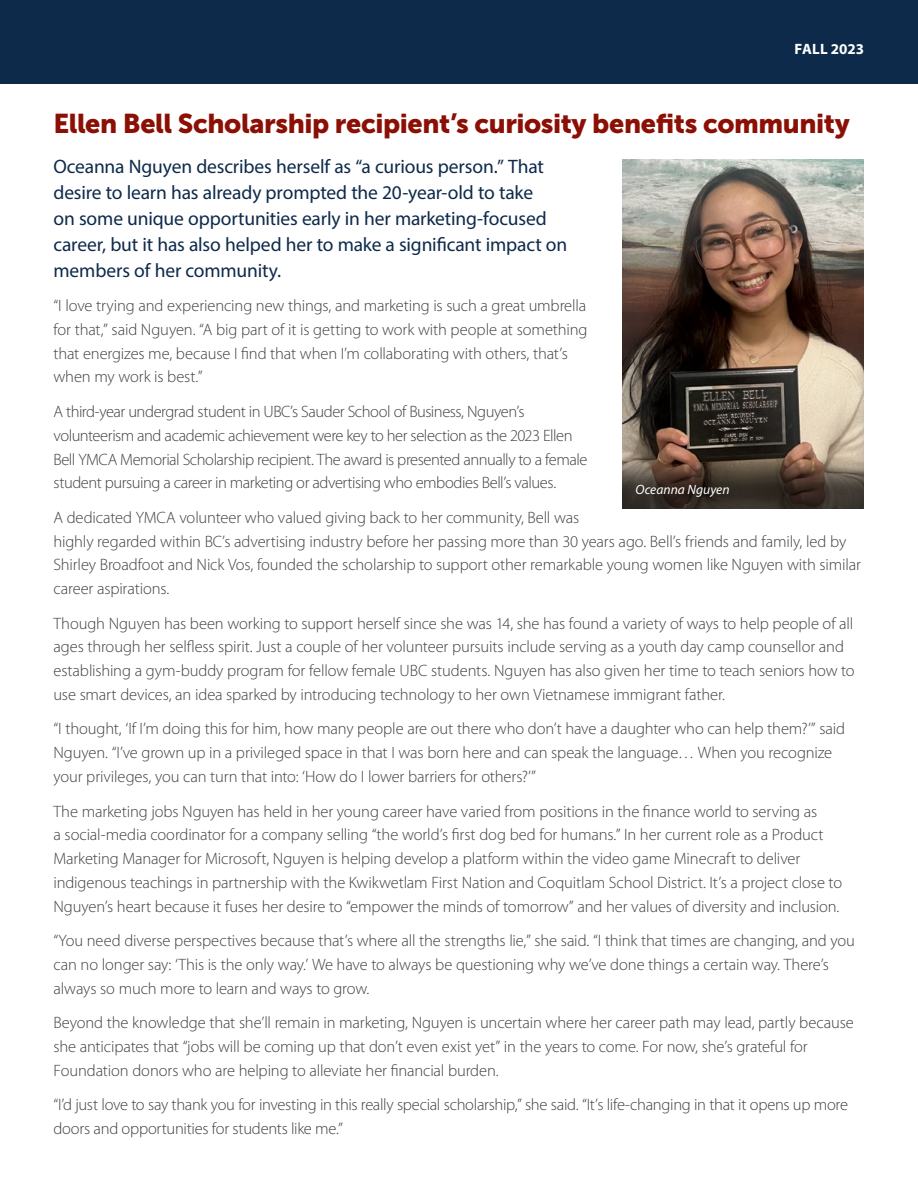
<style>
.page{position:relative;width:918px;height:1188px;background:#fff}
.page>*{position:absolute;margin:0;border:0;box-sizing:border-box;transform-origin:0 0}
.t1{font:27px "Museo Sans 900";letter-spacing:-.015em;color:#8b0f04}
.P2{font:19.5px/26px "Myriad Pro";letter-spacing:-.01em;color:#0e2a4b}
.P2-2{font:300 16.5px/23.7px "Myriad Pro";letter-spacing:-.01em;color:#414042}
.P2-3{font:300 16.5px/23.7px "Myriad Pro";letter-spacing:-.03em;color:#414042}
.t2{font:700 15px "Myriad Pro";color:#fff}
.t3{font:italic 13.5px "Myriad Pro";letter-spacing:.005em;color:#fff}
</style>
<div class="page">
<div style="left:0;top:0;width:918px;height:83px;background:#0e2a4b"></div>
<img style="left:623px;top:160px;width:241px;height:299px">
<svg style="left:623px;top:459px;width:241px;height:49px"></svg>
<p class="t2" style="left:794px;top:39px;width:71px">FALL 2023</p>
<h2 class="t1" style="left:53px;top:108px;width:798px">Ellen Bell Scholarship recipient’s curiosity benefits community</h2>
<p class="P2" style="left:53px;top:153px;width:515px">Oceanna Nguyen describes herself as “a curious person.” That desire to learn has already prompted the 20-year-old to take<br>on some unique opportunities early in her marketing-focused career, but it has also helped her to make a significant impact on members of her community.</p>
<p class="P2-2" style="left:53px;top:294px;width:536px">“I love trying and experiencing new things, and marketing is such a great umbrella for that,” said Nguyen. “A big part of it is getting to work with people at something that energizes me, because I find that when I’m collaborating with others, that’s when my work is best.”</p>
<p class="P2-3" style="left:53px;top:400px;width:536px">A third-year undergrad student in UBC’s Sauder School of Business, Nguyen’s volunteerism and academic achievement were key to her selection as the 2023 Ellen Bell YMCA Memorial Scholarship recipient. The award is presented annually to a female student pursuing a career in marketing or advertising who embodies Bell’s values.</p>
<p class="P2-2" style="left:53px;top:506px;width:809px">A dedicated YMCA volunteer who valued giving back to her community, Bell was<br>highly regarded within BC’s advertising industry before her passing more than 30 years ago. Bell’s friends and family, led by Shirley Broadfoot and Nick Vos, founded the scholarship to support other remarkable young women like Nguyen with similar career aspirations.</p>
<p class="P2-2" style="left:53px;top:612px;width:803px">Though Nguyen has been working to support herself since she was 14, she has found a variety of ways to help people of all ages through her selfless spirit. Just a couple of her volunteer pursuits include serving as a youth day camp counsellor and establishing a gym-buddy program for fellow female UBC students. Nguyen has also given her time to teach seniors how to use smart devices, an idea sparked by introducing technology to her own Vietnamese immigrant father.</p>
<p class="P2-2" style="left:53px;top:717px;width:793px">“I thought, ‘If I’m doing this for him, how many people are out there who don’t have a daughter who can help them?’” said<br>Nguyen. “I’ve grown up in a privileged space in that I was born here and can speak the language… When you recognize your privileges, you can turn that into: ‘How do I lower barriers for others?’”</p>
<p class="P2-2" style="left:53px;top:799px;width:790px">The marketing jobs Nguyen has held in her young career have varied from positions in the finance world to serving as<br>a social-media coordinator for a company selling “the world’s first dog bed for humans.” In her current role as a Product Marketing Manager for Microsoft, Nguyen is helping develop a platform within the video game Minecraft to deliver indigenous teachings in partnership with the Kwikwetlam First Nation and Coquitlam School District. It’s a project close to Nguyen’s heart because it fuses her desire to “empower the minds of tomorrow” and her values of diversity and inclusion.</p>
<p class="P2-2" style="left:53px;top:929px;width:803px">“You need diverse perspectives because that’s where all the strengths lie,” she said. “I think that times are changing, and you can no longer say: ‘This is the only way.’ We have to always be questioning why we’ve done things a certain way. There’s always so much more to learn and ways to grow.</p>
<p class="P2-2" style="left:53px;top:1011px;width:802px">Beyond the knowledge that she’ll remain in marketing, Nguyen is uncertain where her career path may lead, partly because she anticipates that “jobs will be coming up that don’t even exist yet” in the years to come. For now, she’s grateful for<br>Foundation donors who are helping to alleviate her financial burden.</p>
<p class="P2-2" style="left:53px;top:1093px;width:796px">“I’d just love to say thank you for investing in this really special scholarship,” she said. “It’s life-changing in that it opens up more doors and opportunities for students like me.”</p>
<p class="t3" style="left:635px;top:481px;width:96px">Oceanna Nguyen</p>
</div>
